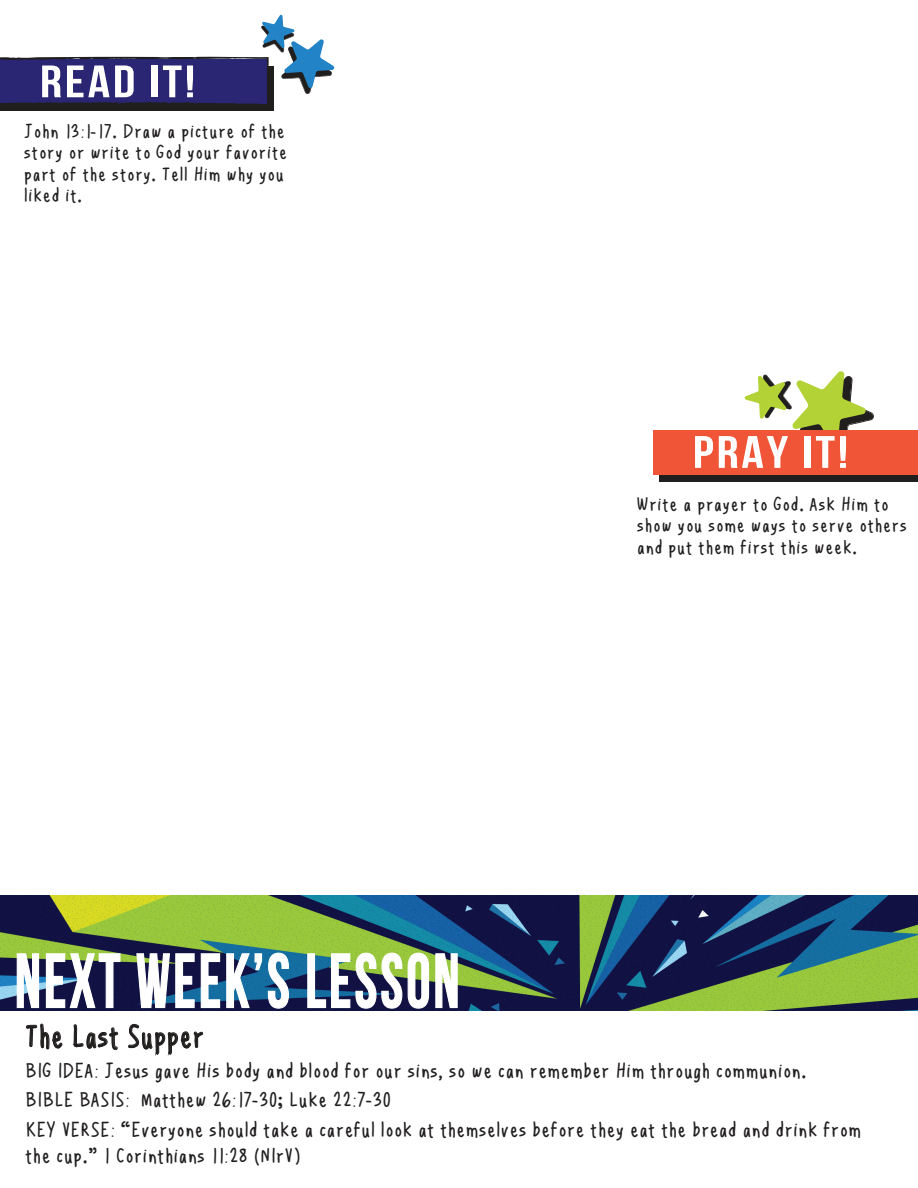
<style>
.page{position:relative;width:918px;height:1188px;background:#fff}
.page>*{position:absolute;margin:0;border:0;box-sizing:border-box;transform-origin:0 0}
.t1{font:700 76.65px "Bebas Neue";letter-spacing:.05em;color:#fff;scale:.79 1}
.t2{font:700 45.45px "Bebas Neue";letter-spacing:.05em;color:#fff;scale:1.21 1}
.t3{font:30.15px "Henchgirl Comic Fixed";letter-spacing:-.02em;color:#211e1e;scale:.91 1}
.t4{font:19.5px/29.7px "Henchgirl Comic Fixed";letter-spacing:-.02em;color:#211e1e}
.t5{font:18px/21.6px "Henchgirl Comic Fixed";letter-spacing:-.01em;color:#211e1e}
</style>
<div class="page">
<svg style="left:128px;top:1024px;width:76px;height:32px"></svg>
<div style="left:659px;top:437px;width:259px;height:45px;background:#211e1e"></div>
<svg style="left:744px;top:371px;width:130px;height:59px"></svg>
<div style="left:653px;top:430px;width:265px;height:45px;background:#f05537"></div>
<div style="left:0;top:66px;width:274px;height:45px;background:#211e1e"></div>
<svg style="left:0;top:15px;width:335px;height:89px"></svg>
<img style="left:0;top:896px;width:918px;height:115px">
<svg style="left:16px;top:952px;width:105px;height:98px"></svg>
<svg style="left:136px;top:952px;width:154px;height:59px;background:#35537b"></svg>
<svg style="left:307px;top:952px;width:151px;height:57px;background:#5c7166"></svg>
<h2 class="t2" style="left:40px;top:57px;width:130px">READ IT!</h2>
<p class="t5" style="left:24px;top:121px;width:265px">John 13:1-17. Draw a picture of the story or write to God your favorite part of the story. Tell Him why you liked it.</p>
<h1 class="t1" style="left:15px;top:939px;width:564px">NEXT WEEK’S LESSON</h1>
<h2 class="t2" style="left:693px;top:427px;width:130px">PRAY IT!</h2>
<p class="t5" style="left:637px;top:495px;width:272px">Write a prayer to God. Ask Him to show you some ways to serve others and put them first this week.</p>
<h3 class="t3" style="left:25px;top:1022px;width:199px">The Last Supper</h3>
<p class="t4" style="left:25px;top:1057px;width:838px">BIG IDEA: Jesus gave His body and blood for our sins, so we can remember Him through communion.<br>BIBLE BASIS: Matthew 26:17-30; Luke 22:7-30<br>KEY VERSE: “Everyone should take a careful look at themselves before they eat the bread and drink from</p>
<p class="t4" style="left:25px;top:1142px;width:277px">the cup.” 1 Corinthians 11:28 (NIrV)</p>
</div>
